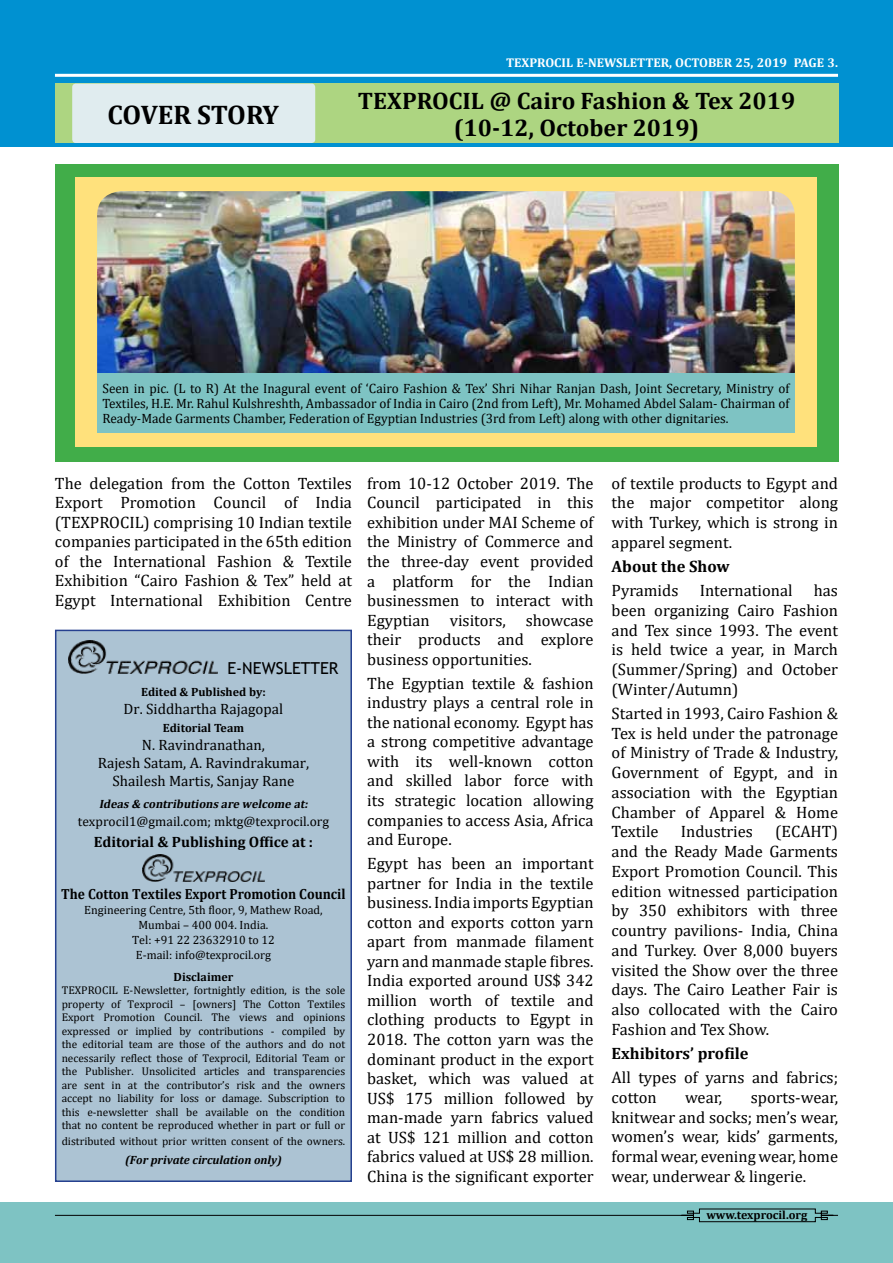
<style>
.page{position:relative;width:893px;height:1263px;background:#fff}
.page>*{position:absolute;margin:0;border:0;box-sizing:border-box;transform-origin:0 0}
.t1{font:700 27px "Cambria";letter-spacing:-.015em;color:#000}
.t2{font:700 24px/27px "Cambria";color:#000;text-align:center}
.t3{font:16.5px/19.5px "Cambria";color:#000;text-align:justify}
.t4{font:700 16.5px "Cambria";color:#000}
.t5{font:16.5px "Trebuchet MS";color:#000}
.t6{font:15px/18px "Cambria";color:#000;text-align:center}
.t7{font:700 15px "Cambria";color:#000}
.t8{font:700 14.7px "Cambria";color:#000;scale:.92 1}
.t9{font:13.5px/15px "Cambria";color:#000;text-align:justify}
.t10{font:700 12.75px "Cambria";color:#fff}
.t11{font:12px/15px "Cambria";color:#000;text-align:center}
.t12{font:700 12px "Cambria";color:#000}
.t13{font:italic 700 12px "Cambria";color:#000}
.t14{font:italic 700 12px "Cambria";color:#000}
.t15{font:11.25px/13.5px "Cambria";color:#000;text-align:justify}
</style>
<div class="page">
<div style="left:0;top:0;width:893px;height:147px;background:#0091d1"></div>
<div style="left:0;top:1202px;width:893px;height:61px;background:#7ec3c3"></div>
<hr style="left:55px;top:1215px;width:783px;height:1px;background:#000">
<svg style="left:681px;top:1208px;width:153px;height:14px"></svg>
<hr style="left:55px;top:74px;width:783px;height:3px;background:#fff">
<div style="left:55px;top:165px;width:783px;height:297px;background:#41ad49"></div>
<div style="left:75px;top:177px;width:741px;height:269px;background:#ffe17c"></div>
<div style="left:55px;top:84px;width:783px;height:59px;background:#add581"></div>
<div style="left:72px;top:84px;width:243px;height:59px;background:#e0ecef;border-radius:4px"></div>
<div style="left:55px;top:630px;width:297px;height:552px;background:#acc3d3;border:2px solid #25408f"></div>
<img style="left:68px;top:641px;width:149px;height:33px">
<img style="left:142px;top:855px;width:123px;height:27px">
<img style="left:97px;top:191px;width:698px;height:182px">
<div style="left:97px;top:373px;width:698px;height:59px;background:#7ec3c3"></div>
<h1 class="t1" style="left:107px;top:96px;width:173px">COVER STORY</h1>
<p class="t10" style="left:506px;top:54px;width:333px">TEXPROCIL E-NEWSLETTER, OCTOBER 25, 2019 PAGE 3.</p>
<h2 class="t2" style="left:358px;top:87px;width:439px">TEXPROCIL @ Cairo Fashion &amp; Tex 2019 (10-12, October 2019)</h2>
<p class="t9" style="left:103px;top:381px;width:688px">Seen in pic. (L to R) At the Inagural event of ‘Cairo Fashion &amp; Tex’ Shri Nihar Ranjan Dash, Joint Secretary, Ministry of Textiles, H.E. Mr. Rahul Kulshreshth, Ambassador of India in Cairo (2nd from Left), Mr. Mohamed Abdel Salam- Chairman of Ready-Made Garments Chamber, Federation of Egyptian Industries (3rd from Left) along with other dignitaries.</p>
<p class="t3" style="left:55px;top:473px;width:298px">The delegation from the Cotton Textiles Export Promotion Council of India (TEXPROCIL) comprising 10 Indian textile companies participated in the 65th edition of the International Fashion &amp; Textile Exhibition “Cairo Fashion &amp; Tex” held at Egypt International Exhibition Centre</p>
<p class="t3" style="left:367px;top:473px;width:228px">from 10-12 October 2019. The Council participated in this exhibition under MAI Scheme of the Ministry of Commerce and the three-day event provided a platform for the Indian businessmen to interact with Egyptian visitors, showcase their products and explore business opportunities.</p>
<p class="t3" style="left:367px;top:673px;width:228px">The Egyptian textile &amp; fashion industry plays a central role in the national economy. Egypt has a strong competitive advantage with its well-known cotton and skilled labor force with its strategic location allowing companies to access Asia, Africa and Europe.</p>
<p class="t3" style="left:367px;top:853px;width:228px">Egypt has been an important partner for India in the textile business. India imports Egyptian cotton and exports cotton yarn apart from manmade filament yarn and manmade staple fibres.<br>India exported around US$ 342 million worth of textile and clothing products to Egypt in 2018. The cotton yarn was the dominant product in the export basket, which was valued at US$ 175 million followed by man-made yarn fabrics valued at US$ 121 million and cotton fabrics valued at US$ 28 million.<br>China is the significant exporter</p>
<p class="t5" style="left:227px;top:657px;width:113px">E-NEWSLETTER</p>
<p class="t12" style="left:141px;top:683px;width:126px">Edited &amp; Published by:</p>
<p class="t6" style="left:124px;top:699px;width:161px">Dr. Siddhartha Rajagopal</p>
<p class="t12" style="left:163px;top:719px;width:83px">Editorial Team</p>
<p class="t6" style="left:98px;top:736px;width:213px">N. Ravindranathan,<br>Rajesh Satam, A. Ravindrakumar,<br>Shailesh Martis, Sanjay Rane</p>
<p class="t13" style="left:99px;top:795px;width:213px">Ideas &amp; contributions are welcome at:</p>
<p class="t9" style="left:78px;top:813px;width:253px">texprocil1@gmail.com; mktg@texprocil.org</p>
<p class="t7" style="left:94px;top:832px;width:221px">Editorial &amp; Publishing Office at :</p>
<p class="t8" style="left:61px;top:884px;width:311px">The Cotton Textiles Export Promotion Council</p>
<p class="t11" style="left:84px;top:902px;width:240px">Engineering Centre, 5th floor, 9, Mathew Road,<br>Mumbai – 400 004. India.<br>Tel: +91 22 23632910 to 12<br>E-mail: info@texprocil.org</p>
<p class="t12" style="left:174px;top:968px;width:61px">Disclaimer</p>
<p class="t15" style="left:62px;top:984px;width:285px">TEXPROCIL E-Newsletter, fortnightly edition, is the sole property of Texprocil – [owners] The Cotton Textiles Export Promotion Council. The views and opinions expressed or implied by contributions - compiled by the editorial team are those of the authors and do not necessarily reflect those of Texprocil, Editorial Team or the Publisher. Unsolicited articles and transparencies are sent in at the contributor’s risk and the owners accept no liability for loss or damage. Subscription to this e-newsletter shall be available on the condition that no content be reproduced whether in part or full or</p>
<p class="t15" style="left:62px;top:1134px;width:285px">distributed without prior written consent of the owners.</p>
<p class="t14" style="left:125px;top:1151px;width:158px">(For private circulation only)</p>
<p class="t3" style="left:612px;top:473px;width:228px">of textile products to Egypt and the major competitor along with Turkey, which is strong in apparel segment.</p>
<p class="t4" style="left:612px;top:555px;width:120px">About the Show</p>
<p class="t3" style="left:612px;top:580px;width:68px">Pyramids</p>
<p class="t3" style="left:700px;top:580px;width:94px">International</p>
<p class="t3" style="left:612px;top:580px;width:228px;text-indent:202px">has been organizing Cairo Fashion and Tex since 1993. The event is held twice a year, in March (Summer/Spring) and October (Winter/Autumn)</p>
<p class="t3" style="left:612px;top:703px;width:228px">Started in 1993, Cairo Fashion &amp; Tex is held under the patronage of Ministry of Trade &amp; Industry, Government of Egypt, and in association with the Egyptian Chamber of Apparel &amp; Home Textile</p>
<p class="t3" style="left:612px;top:822px;width:228px;text-indent:164px">(ECAHT) and the Ready Made Garments Export Promotion Council. This edition witnessed participation by 350 exhibitors with three country pavilions- India, China and Turkey. Over 8,000 buyers visited the Show over the three days. The Cairo Leather Fair is also collocated with the Cairo Fashion and Tex Show.</p>
<p class="t4" style="left:612px;top:1042px;width:139px">Exhibitors’ profile</p>
<p class="t3" style="left:612px;top:1067px;width:228px">All types of yarns and fabrics; cotton</p>
<p class="t3" style="left:681px;top:822px;width:74px">Industries</p>
<p class="t3" style="left:612px;top:1087px;width:228px;text-indent:139px">sports-wear, knitwear and socks; men’s wear, women’s wear, kids’ garments, formal wear, evening wear, home wear, underwear &amp; lingerie.</p>
<p class="t3" style="left:685px;top:1087px;width:39px">wear,</p>
<p class="t12" style="left:706px;top:1207px;width:102px">www.texprocil.org</p>
</div>
